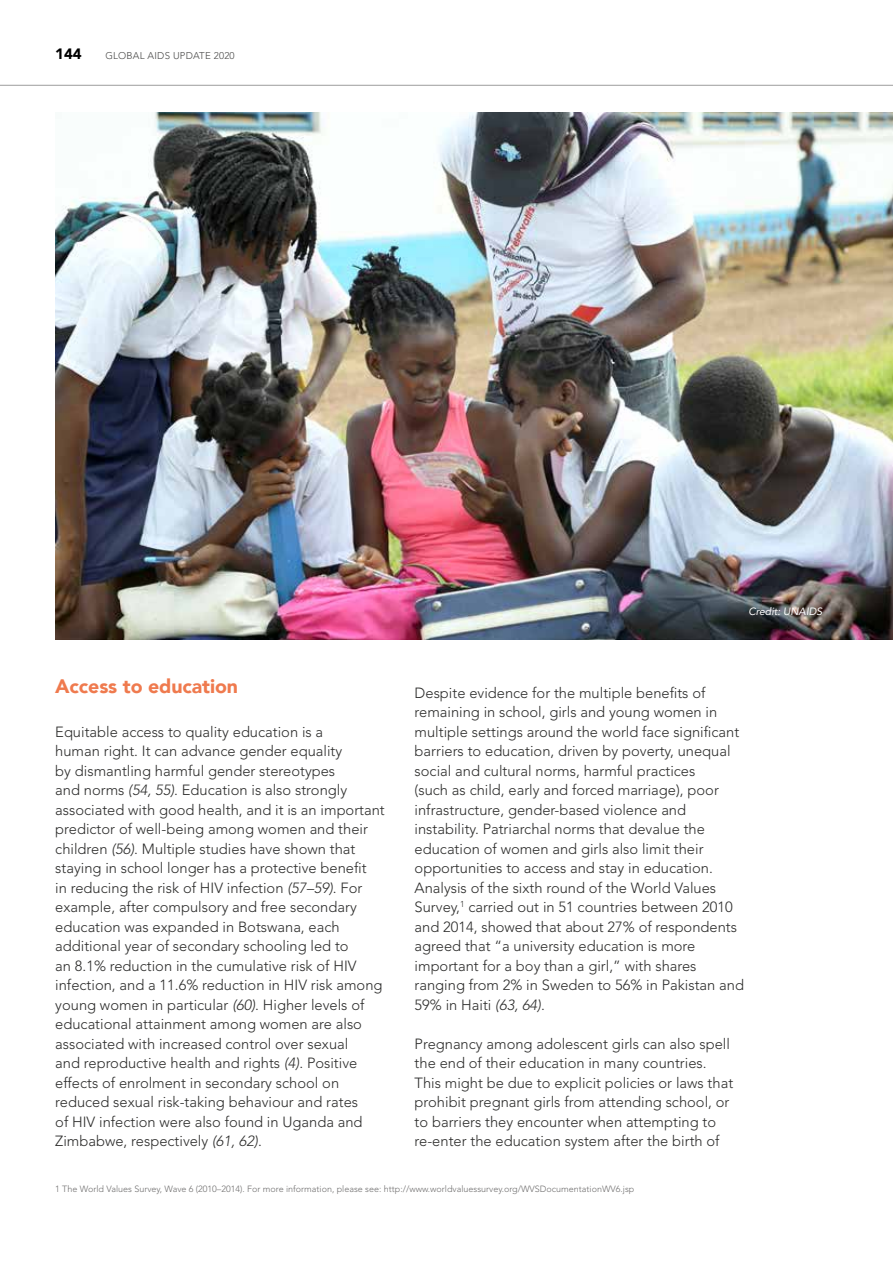
<style>
.page{position:relative;width:893px;height:1263px;background:#fff}
.page>*{position:absolute;margin:0;border:0;box-sizing:border-box;transform-origin:0 0}
.t1{font:900 19.5px "Avenir LT";letter-spacing:-.005em;color:#ef7a4e}
.t2{font:900 15px "Avenir LT";color:#000}
.t3{font:300 14.7px/19.5px "Avenir LT Std";color:#2d2d2c}
.t4{font:italic 10.5px "Avenir LT Std";letter-spacing:-.005em;color:#fff}
.t5{font:300 9.75px "Avenir LT Std";letter-spacing:.02em;color:#4a4a49}
.t6{font:300 9px "Avenir LT";color:#706f6f}
.s1{font-style:italic}
</style>
<div class="page">
<hr style="left:0;top:85px;width:893px;height:1px;background:#9d9d9c">
<img style="left:55px;top:112px;width:838px;height:527px">
<p class="t2" style="left:55px;top:45px;width:28px">144</p>
<p class="t5" style="left:105px;top:50px;width:131px">GLOBAL AIDS UPDATE 2020</p>
<p class="t4" style="left:748px;top:605px;width:75px">Credit: UNAIDS</p>
<h1 class="t1" style="left:55px;top:674px;width:184px">Access to education</h1>
<p class="t3" style="left:55px;top:722px;width:331px">Equitable access to quality education is a<br>human right. It can advance gender equality<br>by dismantling harmful gender stereotypes<br>and norms <span class="s1">(54, 55)</span>. Education is also strongly associated with good health, and it is an important predictor of well-being among women and their children <span class="s1">(56)</span>. Multiple studies have shown that staying in school longer has a protective benefit<br>in reducing the risk of HIV infection <span class="s1">(57–59)</span>. For example, after compulsory and free secondary education was expanded in Botswana, each additional year of secondary schooling led to<br>an 8.1% reduction in the cumulative risk of HIV infection, and a 11.6% reduction in HIV risk among young women in particular <span class="s1">(60)</span>. Higher levels of educational attainment among women are also associated with increased control over sexual<br>and reproductive health and rights <span class="s1">(4)</span>. Positive effects of enrolment in secondary school on reduced sexual risk-taking behaviour and rates<br>of HIV infection were also found in Uganda and Zimbabwe, respectively <span class="s1">(61, 62)</span>.</p>
<p class="t3" style="left:415px;top:683px;width:331px">Despite evidence for the multiple benefits of remaining in school, girls and young women in multiple settings around the world face significant barriers to education, driven by poverty, unequal social and cultural norms, harmful practices<br>(such as child, early and forced marriage), poor infrastructure, gender-based violence and instability. Patriarchal norms that devalue the education of women and girls also limit their opportunities to access and stay in education.<br>Analysis of the sixth round of the World Values Survey,<sup>1</sup> carried out in 51 countries between 2010 and 2014, showed that about 27% of respondents agreed that “a university education is more important for a boy than a girl,” with shares ranging from 2% in Sweden to 56% in Pakistan and 59% in Haiti <span class="s1">(63, 64)</span>.</p>
<p class="t3" style="left:415px;top:1034px;width:320px">Pregnancy among adolescent girls can also spell the end of their education in many countries.<br>This might be due to explicit policies or laws that prohibit pregnant girls from attending school, or to barriers they encounter when attempting to re-enter the education system after the birth of</p>
<p class="t6" style="left:55px;top:1183px;width:581px">1 The World Values Survey, Wave 6 (2010–2014). For more information, please see: http://www.worldvaluessurvey.org/WVSDocumentationWV6.jsp</p>
</div>
